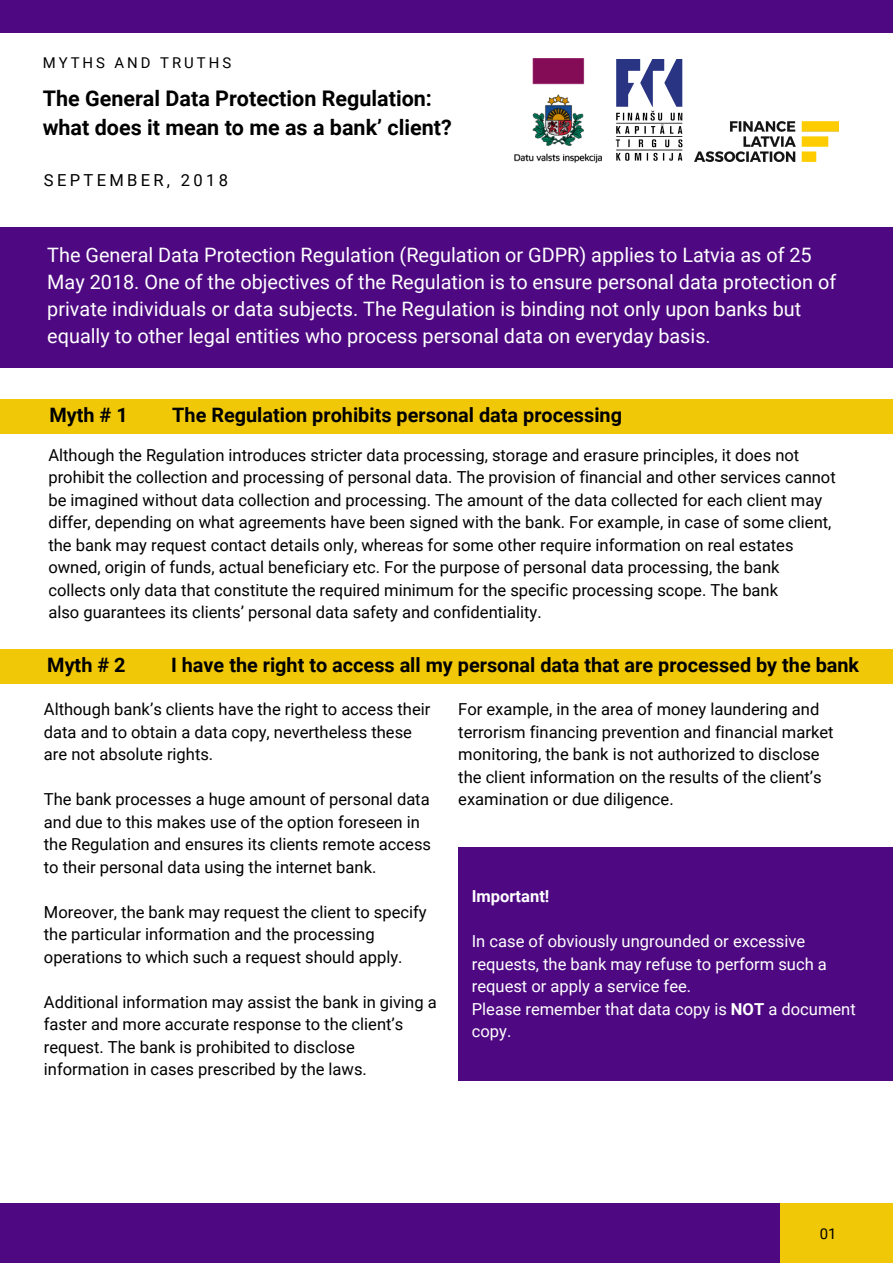
<style>
.page{position:relative;width:893px;height:1263px;background:#fff}
.page>*{position:absolute;margin:0;border:0;box-sizing:border-box;transform-origin:0 0}
.t1{font:700 21.45px/29.2px "Roboto";color:#000}
.t2{font:19.8px/27px "Roboto";color:#fff}
.t3{font:700 19.8px "Roboto";color:#000}
.t4{font:16.5px/22.5px "Roboto";color:#000}
.t5{font:16.5px/22.5px "Roboto";color:#fff}
.t6{font:16.5px "Roboto";letter-spacing:.2em;color:#000}
.t7{font:700 16.5px "Roboto";color:#fff}
.t8{font:14.85px "Roboto";letter-spacing:.2em;color:#000}
.s1{font-weight:700}
</style>
<div class="page">
<div style="left:0;top:0;width:893px;height:33px;background:#4e0882"></div>
<div style="left:0;top:1204px;width:893px;height:59px;background:#4e0882"></div>
<div style="left:780px;top:1204px;width:113px;height:59px;background:#f0c808"></div>
<div style="left:0;top:227px;width:893px;height:141px;background:#4e0882"></div>
<div style="left:0;top:399px;width:893px;height:34px;background:#f0c808"></div>
<div style="left:0;top:649px;width:893px;height:34px;background:#f0c808"></div>
<div style="left:458px;top:848px;width:435px;height:233px;background:#4e0882"></div>
<img style="left:515px;top:59px;width:86px;height:103px">
<img style="left:615px;top:60px;width:68px;height:101px">
<img style="left:695px;top:121px;width:144px;height:40px">
<p class="t8" style="left:43px;top:54px;width:190px">MYTHS AND TRUTHS</p>
<h1 class="t1" style="left:43px;top:84px;width:410px">The General Data Protection Regulation: what does it mean to me as a bank’ client?</h1>
<p class="t6" style="left:44px;top:170px;width:186px">SEPTEMBER, 2018</p>
<p class="t2" style="left:47px;top:242px;width:790px">The General Data Protection Regulation (Regulation or GDPR) applies to Latvia as of 25<br>May 2018. One of the objectives of the Regulation is to ensure personal data protection of private individuals or data subjects. The Regulation is binding not only upon banks but equally to other legal entities who process personal data on everyday basis.</p>
<p class="t3" style="left:50px;top:404px;width:80px">Myth # 1</p>
<p class="t4" style="left:48px;top:444px;width:789px">Although the Regulation introduces stricter data processing, storage and erasure principles, it does not prohibit the collection and processing of personal data. The provision of financial and other services cannot be imagined without data collection and processing. The amount of the data collected for each client may differ, depending on what agreements have been signed with the bank. For example, in case of some client, the bank may request contact details only, whereas for some other require information on real estates owned, origin of funds, actual beneficiary etc. For the purpose of personal data processing, the bank collects only data that constitute the required minimum for the specific processing scope. The bank<br>also guarantees its clients’ personal data safety and confidentiality.</p>
<p class="t3" style="left:172px;top:404px;width:451px">The Regulation prohibits personal data processing</p>
<p class="t3" style="left:47px;top:654px;width:80px">Myth # 2</p>
<p class="t3" style="left:171px;top:654px;width:690px">I have the right to access all my personal data that are processed by the bank</p>
<p class="t4" style="left:44px;top:698px;width:388px">Although bank’s clients have the right to access their data and to obtain a data copy, nevertheless these are not absolute rights.</p>
<p class="t4" style="left:44px;top:788px;width:389px">The bank processes a huge amount of personal data and due to this makes use of the option foreseen in the Regulation and ensures its clients remote access to their personal data using the internet bank.</p>
<p class="t4" style="left:44px;top:901px;width:384px">Moreover, the bank may request the client to specify the particular information and the processing operations to which such a request should apply.</p>
<p class="t4" style="left:44px;top:991px;width:394px">Additional information may assist the bank in giving a faster and more accurate response to the client’s request. The bank is prohibited to disclose information in cases prescribed by the laws.</p>
<p class="t4" style="left:458px;top:698px;width:377px">For example, in the area of money laundering and terrorism financing prevention and financial market monitoring, the bank is not authorized to disclose the client information on the results of the client’s examination or due diligence.</p>
<p class="t7" style="left:472px;top:887px;width:79px">Important!</p>
<p class="t5" style="left:472px;top:930px;width:385px">In case of obviously ungrounded or excessive requests, the bank may refuse to perform such a request or apply a service fee.<br>Please remember that data copy is <span class="s1">NOT</span> a document copy.</p>
<p class="t8" style="left:820px;top:1225px;width:18px">01</p>
</div>
